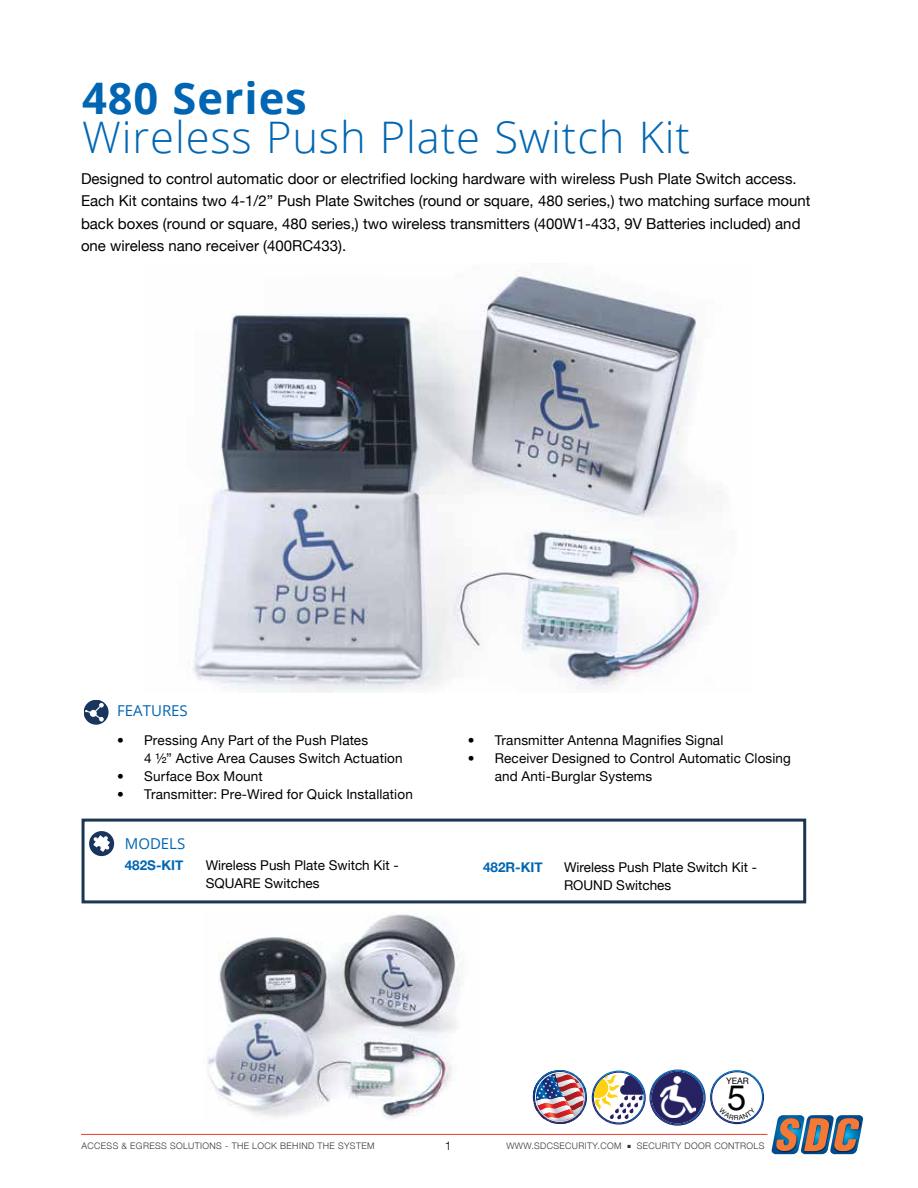
<style>
.page{position:relative;width:918px;height:1188px;background:#fff}
.page>*{position:absolute;margin:0;border:0;box-sizing:border-box;transform-origin:0 0}
.t1{font:300 43.5px "Open Sans";letter-spacing:.02em;color:#0066b3}
.t2{font:700 43.5px "Open Sans";letter-spacing:.02em;color:#0066b3}
.t3{font:34.65px "Helvetica Neue";color:#000}
.t4{font:15px/22.5px "Helvetica Neue";color:#000}
.t5{font:15px "Open Sans";color:#0066b3}
.t6{font:13.5px/18px "Helvetica Neue";letter-spacing:.01em;color:#000}
.t7{font:700 13.5px "Helvetica Neue";color:#0066b3}
.t8{font:300 12px "Helvetica Neue";color:#000}
.t9{font:300 9px "Helvetica Neue";letter-spacing:.04em;color:#343433}
.t10{font:8.7px "Helvetica Neue";color:#000}
.s1{font-weight:300}
</style>
<div class="page">
<hr style="left:81px;top:1134px;width:686px;height:1px;background:#ef3829">
<svg style="left:771px;top:1115px;width:92px;height:39px"></svg>
<img style="left:193px;top:274px;width:516px;height:419px">
<svg style="left:84px;top:700px;width:25px;height:25px"></svg>
<svg style="left:85px;top:703px;width:19px;height:19px"></svg>
<div style="left:82px;top:819px;width:724px;height:84px;border:3px solid #1c3553"></div>
<svg style="left:89px;top:831px;width:25px;height:25px"></svg>
<img style="left:207px;top:914px;width:254px;height:205px">
<svg style="left:533px;top:1069px;width:231px;height:57px"></svg>
<h1 class="t2" style="left:82px;top:68px;width:226px">480 Series</h1>
<h1 class="t1" style="left:82px;top:107px;width:610px">Wireless Push Plate Switch Kit</h1>
<p class="t4" style="left:81px;top:167px;width:731px">Designed to control automatic door or electrified locking hardware with wireless Push Plate Switch access.<br>Each Kit contains two 4-1/2” Push Plate Switches (round or square, 480 series,) two matching surface mount back boxes (round or square, 480 series,) two wireless transmitters (400W1-433, 9V Batteries included) and one wireless nano receiver (400RC433).</p>
<p class="t5" style="left:117px;top:700px;width:72px">FEATURES</p>
<p class="t6" style="left:144px;top:731px;width:260px;text-indent:-27px"><span class="s1">•</span> Pressing Any Part of the Push Plates<br>4 ½” Active Area Causes Switch Actuation</p>
<p class="t6" style="left:117px;top:767px;width:147px"><span class="s1">•</span> Surface Box Mount</p>
<p class="t6" style="left:117px;top:785px;width:297px"><span class="s1">•</span> Transmitter: Pre-Wired for Quick Installation</p>
<p class="t5" style="left:125px;top:833px;width:62px">MODELS</p>
<p class="t7" style="left:125px;top:857px;width:60px">482S-KIT</p>
<p class="t6" style="left:206px;top:856px;width:195px">Wireless Push Plate Switch Kit -<br>SQUARE Switches</p>
<p class="t6" style="left:468px;top:731px;width:257px"><span class="s1">•</span> Transmitter Antenna Magnifies Signal</p>
<p class="t6" style="left:495px;top:749px;width:298px;text-indent:-27px"><span class="s1">•</span> Receiver Designed to Control Automatic Closing and Anti-Burglar Systems</p>
<p class="t7" style="left:483px;top:859px;width:61px">482R-KIT</p>
<p class="t6" style="left:564px;top:858px;width:195px">Wireless Push Plate Switch Kit -<br>ROUND Switches</p>
<p class="t9" style="left:82px;top:1141px;width:294px">ACCESS &amp; EGRESS SOLUTIONS - THE LOCK BEHIND THE SYSTEM</p>
<p class="t8" style="left:445px;top:1138px;width:8px">1</p>
<p class="t10" style="left:726px;top:1076px;width:24px">YEAR</p>
<h2 class="t3" style="left:727px;top:1077px;width:21px">5</h2>
<p class="t9" style="left:506px;top:1141px;width:260px">WWW.SDCSECURITY.COM ■ SECURITY DOOR CONTROLS</p>
</div>
